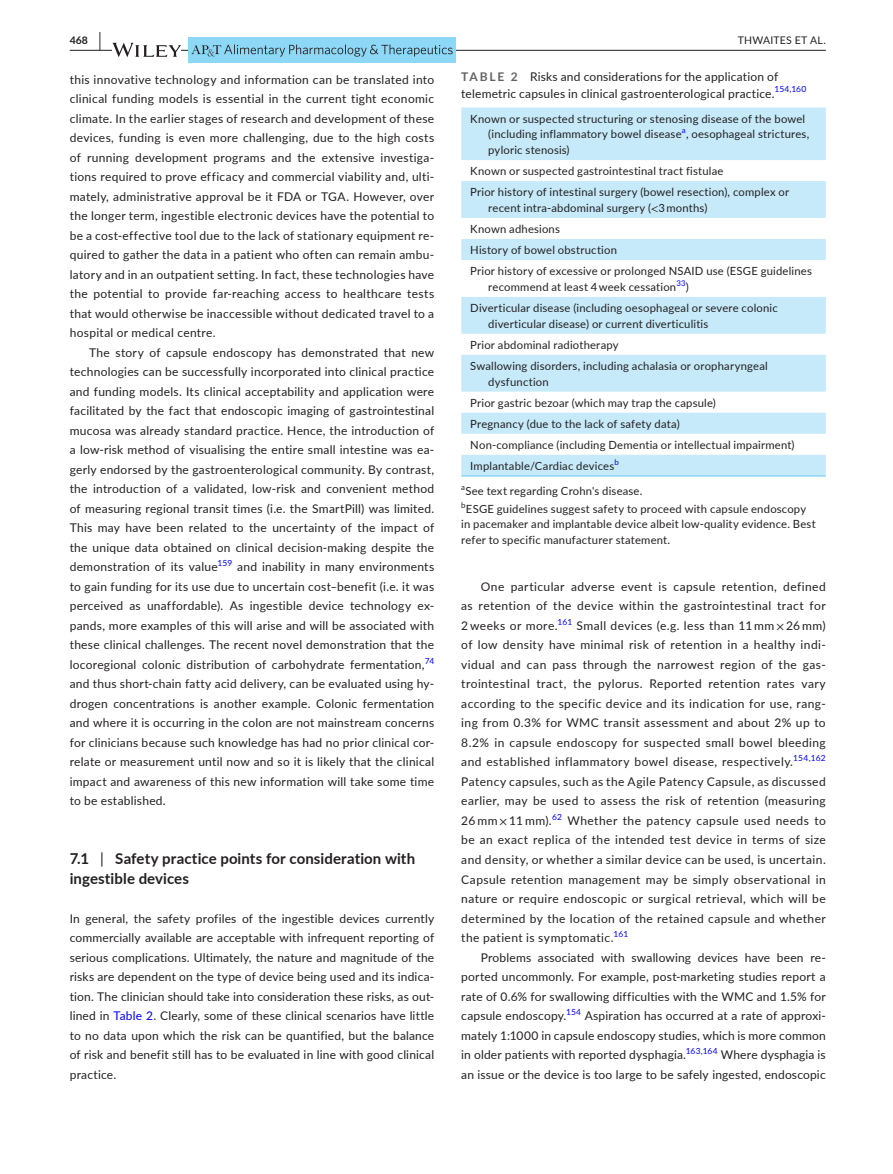
<style>
.page{position:relative;width:893px;height:1174px;background:#fff}
.page>*{position:absolute;margin:0;border:0;box-sizing:border-box;transform-origin:0 0}
.t1{font:700 15px/19.5px "Lato";letter-spacing:.005em;color:#231f20}
.t2{font:12px/19.5px "Lato";letter-spacing:.02em;color:#231f20;text-align:justify}
.t3{font:11.25px/21px "Lato";letter-spacing:.015em;color:#231f20}
.t4{font:10.5px "Lato";letter-spacing:.02em;color:#231f20}
.t5{font:700 10.5px "Lato";color:#231f20}
.t6{font:8.4px "Lato";letter-spacing:.015em;color:#00f}
.t7{font:7.8px "Lato";color:#00f}
.t8{font:7.8px "Lato";color:#231f20}
.s1{font-size:19.5px}
.s2{font-weight:700;color:#636366}
.s3{font-family:"STIX"}
.s4{font-weight:400}
.s5{color:#00f}
</style>
<div class="page">
<hr style="left:70px;top:50px;width:756px;height:1px;background:#231f20">
<svg style="left:112px;top:43px;width:69px;height:14px"></svg>
<div style="left:189px;top:38px;width:267px;height:25px;background:#8dd7f7"></div>
<svg style="left:191px;top:44px;width:262px;height:13px"></svg>
<svg style="left:461px;top:107px;width:365px;height:368px;fill:#c6eafa"></svg>
<hr style="left:461px;top:475px;width:365px;height:1px;background:#8dd7f7">
<p class="t5" style="left:70px;top:33px;width:33px">468 <span class="s1">|</span></p>
<p class="t4" style="left:738px;top:33px;width:89px">THWAITES ET AL.</p>
<p class="t2" style="left:70px;top:69px;width:366px">this innovative technology and information can be translated into clinical funding models is essential in the current tight economic climate. In the earlier stages of research and development of these devices, funding is even more challenging, due to the high costs of running development programs and the extensive investiga&shy;tions required to prove efficacy and commercial viability and, ulti&shy;mately, administrative approval be it FDA or TGA. However, over the longer term, ingestible electronic devices have the potential to be a cost-effective tool due to the lack of stationary equipment re&shy;quired to gather the data in a patient who often can remain ambu&shy;latory and in an outpatient setting. In fact, these technologies have the potential to provide far-reaching access to healthcare tests that would otherwise be inaccessible without dedicated travel to a hospital or medical centre.</p>
<p class="t2" style="left:70px;top:342px;width:366px;text-indent:20px">The story of capsule endoscopy has demonstrated that new technologies can be successfully incorporated into clinical practice and funding models. Its clinical acceptability and application were facilitated by the fact that endoscopic imaging of gastrointestinal mucosa was already standard practice. Hence, the introduction of a low-risk method of visualising the entire small intestine was ea&shy;gerly endorsed by the gastroenterological community. By contrast, the introduction of a validated, low-risk and convenient method of measuring regional transit times (i.e. the SmartPill) was limited.<br>This may have been related to the uncertainty of the impact of the unique data obtained on clinical decision-making despite the demonstration of its value</p>
<p class="t2" style="left:461px;top:68px;width:318px;line-height:16.5px"><span class="s2">TABLE 2</span> Risks and considerations for the application of telemetric capsules in clinical gastroenterological practice.</p>
<p class="t6" style="left:774px;top:83px;width:33px">154,160</p>
<p class="t3" style="left:488px;top:110px;width:322px;line-height:15.8px;text-indent:-18px">Known or suspected structuring or stenosing disease of the bowel (including inflammatory bowel disease , oesophageal strictures,</p>
<p class="t7" style="left:682px;top:125px;width:5px">a</p>
<p class="t3" style="left:470px;top:139px;width:320px;text-indent:18px">pyloric stenosis)<br>Known or suspected gastrointestinal tract fistulae<br>Prior history of intestinal surgery (bowel resection), complex or</p>
<p class="t3" style="left:470px;top:197px;width:343px;text-indent:18px">recent intra-abdominal surgery (<span class="s3">&lt;</span>3 months)<br>Known adhesions<br>History of bowel obstruction<br>Prior history of excessive or prolonged NSAID use (ESGE guidelines</p>
<p class="t3" style="left:488px;top:276px;width:189px">recommend at least 4 week cessation</p>
<p class="t7" style="left:676px;top:277px;width:11px">33</p>
<p class="t3" style="left:470px;top:276px;width:309px;text-indent:215px">)<br>Diverticular disease (including oesophageal or severe colonic</p>
<p class="t3" style="left:470px;top:313px;width:299px;text-indent:18px">diverticular disease) or current diverticulitis<br>Prior abdominal radiotherapy<br>Swallowing disorders, including achalasia or oropharyngeal</p>
<p class="t3" style="left:470px;top:370px;width:326px;text-indent:18px">dysfunction<br>Prior gastric bezoar (which may trap the capsule)<br>Pregnancy (due to the lack of safety data)<br>Non-compliance (including Dementia or intellectual impairment)<br>Implantable/Cardiac devices</p>
<p class="t7" style="left:614px;top:456px;width:6px">b</p>
<p class="t3" style="left:461px;top:479px;width:183px"><sup>a</sup>See text regarding Crohn's disease.</p>
<p class="t8" style="left:461px;top:499px;width:6px">b</p>
<p class="t3" style="left:461px;top:500px;width:356px;line-height:15.8px;text-indent:5px">ESGE guidelines suggest safety to proceed with capsule endoscopy in pacemaker and implantable device albeit low-quality evidence. Best refer to specific manufacturer statement.</p>
<p class="t6" style="left:218px;top:557px;width:16px">159</p>
<p class="t2" style="left:70px;top:557px;width:366px;text-indent:167px">and inability in many environments to gain funding for its use due to uncertain cost–benefit (i.e. it was perceived as unaffordable). As ingestible device technology ex&shy;pands, more examples of this will arise and will be associated with these clinical challenges. The recent novel demonstration that the locoregional colonic distribution of carbohydrate fermentation,</p>
<p class="t2" style="left:461px;top:576px;width:366px;text-indent:20px">One particular adverse event is capsule retention, defined as retention of the device within the gastrointestinal tract for 2 weeks or more.</p>
<p class="t6" style="left:558px;top:615px;width:16px">161</p>
<p class="t2" style="left:461px;top:615px;width:366px;text-indent:115px">Small devices (e.g. less than 11 mm <span class="s3">×</span> 26 mm) of low density have minimal risk of retention in a healthy indi&shy;vidual and can pass through the narrowest region of the gas&shy;trointestinal tract, the pylorus. Reported retention rates vary according to the specific device and its indication for use, rang&shy;ing from 0.3% for WMC transit assessment and about 2% up to 8.2% in capsule endoscopy for suspected small bowel bleeding and established inflammatory bowel disease, respectively.</p>
<p class="t6" style="left:425px;top:654px;width:11px">74</p>
<p class="t2" style="left:70px;top:674px;width:366px">and thus short-chain fatty acid delivery, can be evaluated using hy&shy;drogen concentrations is another example. Colonic fermentation and where it is occurring in the colon are not mainstream concerns for clinicians because such knowledge has had no prior clinical cor&shy;relate or measurement until now and so it is likely that the clinical impact and awareness of this new information will take some time to be established.</p>
<p class="t6" style="left:793px;top:752px;width:34px">154,162</p>
<p class="t2" style="left:461px;top:771px;width:366px">Patency capsules, such as the Agile Patency Capsule, as discussed earlier, may be used to assess the risk of retention (measuring 26 mm <span class="s3">×</span> 11 mm).<sup>62</sup> Whether the patency capsule used needs to be an exact replica of the intended test device in terms of size and density, or whether a similar device can be used, is uncertain.<br>Capsule retention management may be simply observational in nature or require endoscopic or surgical retrieval, which will be determined by the location of the retained capsule and whether the patient is symptomatic.<sup>161</sup></p>
<p class="t2" style="left:461px;top:947px;width:366px;text-indent:20px">Problems associated with swallowing devices have been re&shy;ported uncommonly. For example, post-marketing studies report a rate of 0.6% for swallowing difficulties with the WMC and 1.5% for capsule endoscopy.<sup>154</sup> Aspiration has occurred at a rate of approxi&shy;mately 1:1000 in capsule endoscopy studies, which is more common in older patients with reported dysphagia.<sup>163,164</sup> Where dysphagia is an issue or the device is too large to be safely ingested, endoscopic</p>
<p class="t1" style="left:70px;top:848px;width:347px">7.1 <span class="s4">|</span> Safety practice points for consideration with ingestible devices</p>
<p class="t2" style="left:70px;top:908px;width:366px">In general, the safety profiles of the ingestible devices currently commercially available are acceptable with infrequent reporting of serious complications. Ultimately, the nature and magnitude of the risks are dependent on the type of device being used and its indica&shy;tion. The clinician should take into consideration these risks, as out&shy;lined in <span class="s5">Table 2</span>. Clearly, some of these clinical scenarios have little to no data upon which the risk can be quantified, but the balance of risk and benefit still has to be evaluated in line with good clinical practice.</p>
</div>
